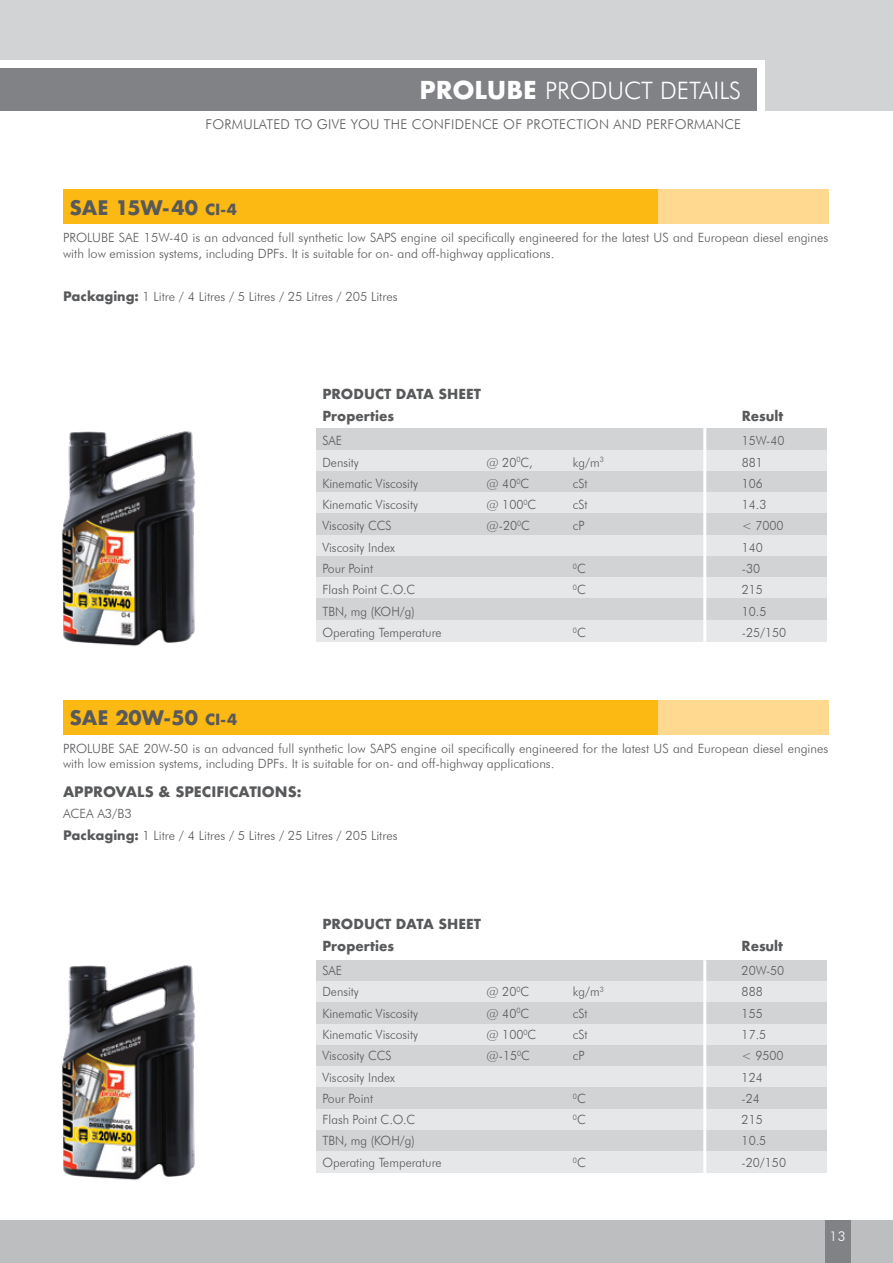
<style>
.page{position:relative;width:893px;height:1263px;background:#fff}
.page>*{position:absolute;margin:0;border:0;box-sizing:border-box;transform-origin:0 0}
.t1{font:300 24px "Futura BT";color:#fff}
.t2{font:700 19.5px "Futura";color:#58595b}
.t3{font:700 14.1px "Futura";color:#58595b}
.t4{font:300 13.5px "Futura BT";letter-spacing:.02em;color:#58595b}
.t5{font:700 13.5px/22.2px "Futura";color:#58595b}
.t6{font:700 13.5px "Futura";color:#58595b;scale:.96 1}
.t7{font:300 13.5px "Futura BT";color:#fff}
.t8{font:300 12.75px/15.3px "Futura BT";color:#58595b}
.t9{font:300 12.75px "Futura BT";color:#58595b;scale:.96 1}
.t10{font:300 7.5px "Futura BT";color:#58595b;scale:.96 1}
.s1{font-family:"Futura";font-weight:700}
.s2{font-size:15px}
.s3{font-size:12.75px}
</style>
<div class="page">
<div style="left:765px;top:0;width:128px;height:111px;background:#d1d3d4"></div>
<div style="left:0;top:0;width:893px;height:60px;background:#d1d3d4"></div>
<div style="left:0;top:68px;width:757px;height:43px;background:#808285"></div>
<div style="left:0;top:1220px;width:893px;height:43px;background:#bcbec0"></div>
<div style="left:825px;top:1220px;width:25px;height:43px;background:#808285"></div>
<div style="left:63px;top:190px;width:765px;height:34px;background:#fdb913"></div>
<div style="left:317px;top:429px;width:510px;height:21px;background:#d1d3d4"></div>
<div style="left:317px;top:450px;width:510px;height:21px;background:#e6e7e8"></div>
<div style="left:317px;top:471px;width:510px;height:21px;background:#d1d3d4"></div>
<div style="left:317px;top:492px;width:510px;height:22px;background:#e6e7e8"></div>
<div style="left:317px;top:514px;width:510px;height:21px;background:#d1d3d4"></div>
<div style="left:317px;top:535px;width:510px;height:21px;background:#e6e7e8"></div>
<div style="left:317px;top:556px;width:510px;height:21px;background:#d1d3d4"></div>
<div style="left:317px;top:577px;width:510px;height:22px;background:#e6e7e8"></div>
<div style="left:317px;top:599px;width:510px;height:21px;background:#d1d3d4"></div>
<div style="left:317px;top:620px;width:510px;height:21px;background:#e6e7e8"></div>
<img style="left:62px;top:431px;width:133px;height:216px">
<hr style="left:703px;top:426px;width:3px;height:219px;background:#fff">
<div style="left:63px;top:700px;width:765px;height:34px;background:#fdb913"></div>
<div style="left:658px;top:190px;width:170px;height:34px;background:#ffd990"></div>
<div style="left:658px;top:700px;width:170px;height:34px;background:#ffd990"></div>
<div style="left:317px;top:960px;width:510px;height:21px;background:#d1d3d4"></div>
<div style="left:317px;top:981px;width:510px;height:22px;background:#e6e7e8"></div>
<div style="left:317px;top:1003px;width:510px;height:21px;background:#d1d3d4"></div>
<div style="left:317px;top:1024px;width:510px;height:21px;background:#e6e7e8"></div>
<div style="left:317px;top:1045px;width:510px;height:21px;background:#d1d3d4"></div>
<div style="left:317px;top:1066px;width:510px;height:22px;background:#e6e7e8"></div>
<div style="left:317px;top:1088px;width:510px;height:21px;background:#d1d3d4"></div>
<div style="left:317px;top:1109px;width:510px;height:21px;background:#e6e7e8"></div>
<div style="left:317px;top:1130px;width:510px;height:21px;background:#d1d3d4"></div>
<div style="left:317px;top:1151px;width:510px;height:22px;background:#e6e7e8"></div>
<img style="left:62px;top:965px;width:133px;height:216px">
<hr style="left:703px;top:960px;width:3px;height:239px;background:#fff">
<h1 class="t1" style="left:419px;top:76px;width:323px"><span class="s1">PROLUBE</span> PRODUCT DETAILS</h1>
<p class="t4" style="left:205px;top:116px;width:537px">FORMULATED TO GIVE YOU THE CONFIDENCE OF PROTECTION AND PERFORMANCE</p>
<h2 class="t2" style="left:70px;top:195px;width:169px">SAE 15W-40 <span class="s2">CI-4</span></h2>
<p class="t8" style="left:63px;top:230px;width:767px">PROLUBE SAE 15W-40 is an advanced full synthetic low SAPS engine oil specifically engineered for the latest US and European diesel engines with low emission systems, including DPFs. It is suitable for on- and off-highway applications.</p>
<p class="t8" style="left:63px;top:289px;width:336px"><span class="s1">Packaging:</span> 1 Litre / 4 Litres / 5 Litres / 25 Litres / 205 Litres</p>
<p class="t5" style="left:322px;top:382px;width:160px">PRODUCT DATA SHEET<br>Properties</p>
<p class="t6" style="left:742px;top:407px;width:45px">Result</p>
<p class="t9" style="left:322px;top:433px;width:22px">SAE</p>
<p class="t9" style="left:742px;top:433px;width:46px">15W-40</p>
<p class="t9" style="left:322px;top:454px;width:39px">Density</p>
<p class="t9" style="left:486px;top:454px;width:50px">@ 20<sup>0</sup>C,</p>
<p class="t9" style="left:573px;top:454px;width:34px">kg/m<sup>3</sup></p>
<p class="t9" style="left:742px;top:454px;width:24px">881</p>
<p class="t9" style="left:322px;top:475px;width:101px">Kinematic Viscosity</p>
<p class="t9" style="left:486px;top:475px;width:46px">@ 40<sup>0</sup>C</p>
<p class="t9" style="left:573px;top:475px;width:17px">cSt</p>
<p class="t9" style="left:742px;top:475px;width:24px">106</p>
<p class="t9" style="left:322px;top:497px;width:101px">Kinematic Viscosity</p>
<p class="t9" style="left:486px;top:497px;width:53px">@ 100<sup>0</sup>C</p>
<p class="t9" style="left:573px;top:497px;width:17px">cSt</p>
<p class="t9" style="left:742px;top:497px;width:27px">14.3</p>
<p class="t9" style="left:322px;top:518px;width:74px">Viscosity CCS</p>
<p class="t9" style="left:486px;top:518px;width:47px">@-20<sup>0</sup>C</p>
<p class="t9" style="left:573px;top:518px;width:14px">cP</p>
<p class="t9" style="left:742px;top:518px;width:45px">&lt; 7000</p>
<p class="t9" style="left:322px;top:539px;width:77px">Viscosity Index</p>
<p class="t9" style="left:742px;top:539px;width:24px">140</p>
<p class="t9" style="left:322px;top:561px;width:54px">Pour Point</p>
<p class="t10" style="left:573px;top:561px;width:15px">0<span class="s3">C</span></p>
<p class="t9" style="left:742px;top:561px;width:21px">-30</p>
<p class="t9" style="left:322px;top:582px;width:98px">Flash Point C.O.C</p>
<p class="t10" style="left:573px;top:583px;width:15px">0<span class="s3">C</span></p>
<p class="t9" style="left:742px;top:582px;width:24px">215</p>
<p class="t9" style="left:322px;top:603px;width:98px">TBN, mg (KOH/g)</p>
<p class="t9" style="left:742px;top:603px;width:27px">10.5</p>
<p class="t9" style="left:322px;top:625px;width:126px">Operating Temperature</p>
<p class="t10" style="left:573px;top:625px;width:15px">0<span class="s3">C</span></p>
<p class="t9" style="left:742px;top:625px;width:48px">-25/150</p>
<h2 class="t2" style="left:70px;top:705px;width:169px">SAE 20W-50 <span class="s2">CI-4</span></h2>
<p class="t8" style="left:63px;top:740px;width:767px">PROLUBE SAE 20W-50 is an advanced full synthetic low SAPS engine oil specifically engineered for the latest US and European diesel engines with low emission systems, including DPFs. It is suitable for on- and off-highway applications.</p>
<p class="t3" style="left:63px;top:782px;width:240px">APPROVALS &amp; SPECIFICATIONS:</p>
<p class="t8" style="left:63px;top:803px;width:336px;line-height:21.6px">ACEA A3/B3<br><span class="s1">Packaging:</span> 1 Litre / 4 Litres / 5 Litres / 25 Litres / 205 Litres</p>
<p class="t5" style="left:322px;top:912px;width:160px">PRODUCT DATA SHEET<br>Properties</p>
<p class="t6" style="left:742px;top:937px;width:45px">Result</p>
<p class="t9" style="left:322px;top:963px;width:22px">SAE</p>
<p class="t9" style="left:742px;top:963px;width:46px">20W-50</p>
<p class="t9" style="left:322px;top:984px;width:39px">Density</p>
<p class="t9" style="left:486px;top:984px;width:46px">@ 20<sup>0</sup>C</p>
<p class="t9" style="left:573px;top:984px;width:34px">kg/m<sup>3</sup></p>
<p class="t9" style="left:742px;top:984px;width:24px">888</p>
<p class="t9" style="left:322px;top:1005px;width:101px">Kinematic Viscosity</p>
<p class="t9" style="left:486px;top:1005px;width:46px">@ 40<sup>0</sup>C</p>
<p class="t9" style="left:573px;top:1005px;width:17px">cSt</p>
<p class="t9" style="left:742px;top:1005px;width:24px">155</p>
<p class="t9" style="left:322px;top:1027px;width:101px">Kinematic Viscosity</p>
<p class="t9" style="left:486px;top:1027px;width:53px">@ 100<sup>0</sup>C</p>
<p class="t9" style="left:573px;top:1027px;width:17px">cSt</p>
<p class="t9" style="left:742px;top:1027px;width:27px">17.5</p>
<p class="t9" style="left:322px;top:1048px;width:74px">Viscosity CCS</p>
<p class="t9" style="left:486px;top:1048px;width:47px">@-15<sup>0</sup>C</p>
<p class="t9" style="left:573px;top:1048px;width:14px">cP</p>
<p class="t9" style="left:742px;top:1048px;width:45px">&lt; 9500</p>
<p class="t9" style="left:322px;top:1069px;width:77px">Viscosity Index</p>
<p class="t9" style="left:742px;top:1069px;width:24px">124</p>
<p class="t9" style="left:322px;top:1090px;width:54px">Pour Point</p>
<p class="t10" style="left:573px;top:1091px;width:15px">0<span class="s3">C</span></p>
<p class="t9" style="left:742px;top:1090px;width:21px">-24</p>
<p class="t9" style="left:322px;top:1112px;width:98px">Flash Point C.O.C</p>
<p class="t10" style="left:573px;top:1113px;width:15px">0<span class="s3">C</span></p>
<p class="t9" style="left:742px;top:1112px;width:24px">215</p>
<p class="t9" style="left:322px;top:1133px;width:98px">TBN, mg (KOH/g)</p>
<p class="t9" style="left:742px;top:1133px;width:27px">10.5</p>
<p class="t9" style="left:322px;top:1154px;width:126px">Operating Temperature</p>
<p class="t10" style="left:573px;top:1155px;width:15px">0<span class="s3">C</span></p>
<p class="t9" style="left:742px;top:1154px;width:48px">-20/150</p>
<p class="t7" style="left:830px;top:1228px;width:18px">13</p>
</div>
